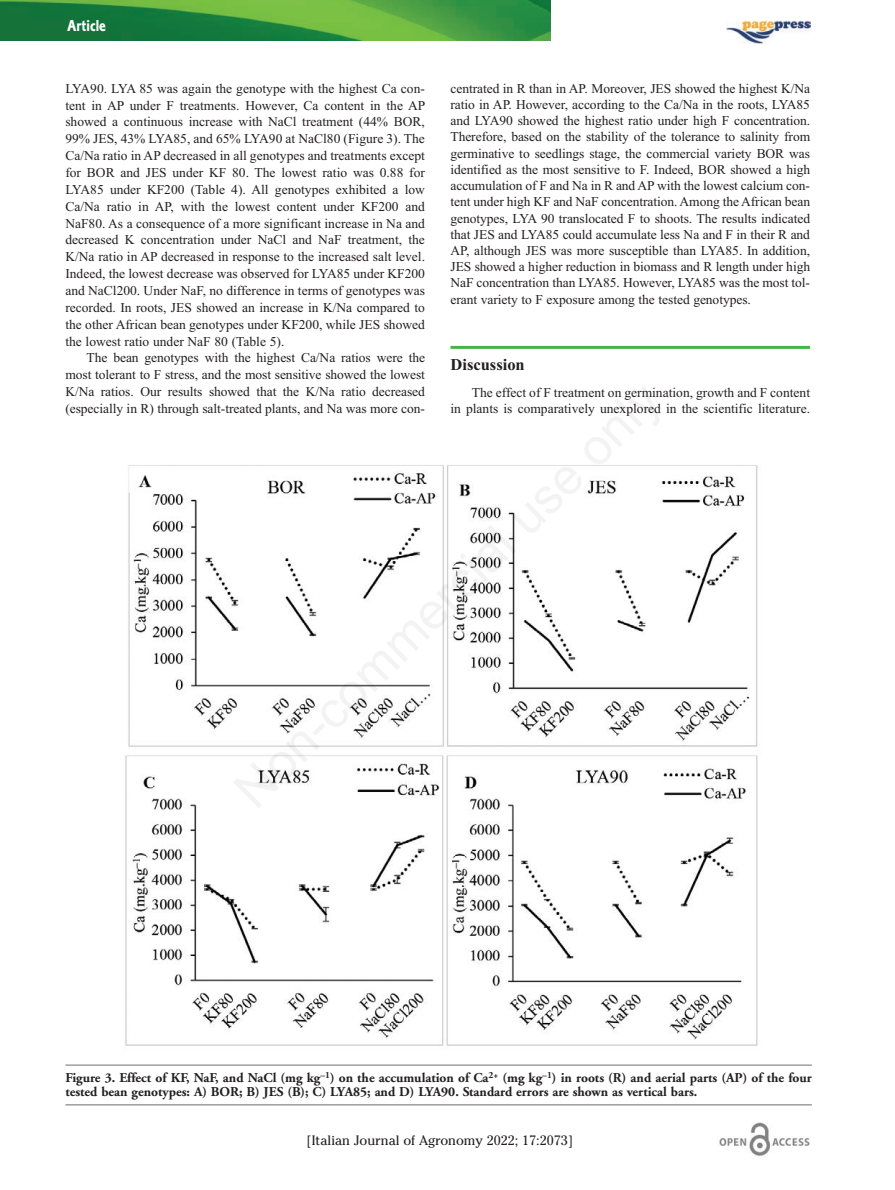
<style>
.page{position:relative;width:895px;height:1190px;background:#fff}
.page>*{position:absolute;margin:0;border:0;box-sizing:border-box;transform-origin:0 0}
.t1{font:700 16.5px "Times New Roman";color:#231f20}
.t2{font:16.5px "Corinthian Bold Condensed Plain";color:#fff}
.t3{font:13.5px/16.8px "Times New Roman";color:#231f20;text-align:justify}
.t4{font:700 13.5px/13.5px "Adobe Garamond";color:#231f20}
.t5{font:13.5px "Cheltenham";color:#231f20}
</style>
<div class="page">
<img style="left:0;top:0;width:550px;height:41px">
<hr style="left:450px;top:346px;width:359px;height:3px;background:#45b549">
<img style="left:719px;top:1122px;width:91px;height:34px">
<img style="left:726px;top:20px;width:84px;height:24px">
<img style="left:125px;top:465px;width:633px;height:581px">
<hr style="left:65px;top:1064px;width:746px;height:1px;background:#6c6d70">
<hr style="left:65px;top:1104px;width:746px;height:1px;background:#6c6d70">
<p class="t2" style="left:67px;top:20px;width:40px">Article</p>
<p class="t3" style="left:65px;top:80px;width:361px">LYA90. LYA 85 was again the genotype with the highest Ca con&shy;tent in AP under F treatments. However, Ca content in the AP showed a continuous increase with NaCl treatment (44% BOR, 99% JES, 43% LYA85, and 65% LYA90 at NaCl80 (Figure 3). The Ca/Na ratio in AP decreased in all genotypes and treatments except for BOR and JES under KF 80. The lowest ratio was 0.88 for LYA85 under KF200 (Table 4). All genotypes exhibited a low Ca/Na ratio in AP, with the lowest content under KF200 and NaF80. As a consequence of a more significant increase in Na and decreased K concentration under NaCl and NaF treatment, the K/Na ratio in AP decreased in response to the increased salt level.<br>Indeed, the lowest decrease was observed for LYA85 under KF200 and NaCl200. Under NaF, no difference in terms of genotypes was recorded. In roots, JES showed an increase in K/Na compared to the other African bean genotypes under KF200, while JES showed the lowest ratio under NaF 80 (Table 5).</p>
<p class="t3" style="left:65px;top:349px;width:361px;text-indent:21px">The bean genotypes with the highest Ca/Na ratios were the most tolerant to F stress, and the most sensitive showed the lowest K/Na ratios. Our results showed that the K/Na ratio decreased (especially in R) through salt-treated plants, and Na was more con-</p>
<p class="t3" style="left:450px;top:80px;width:361px;line-height:16.2px">centrated in R than in AP. Moreover, JES showed the highest K/Na ratio in AP. However, according to the Ca/Na in the roots, LYA85 and LYA90 showed the highest ratio under high F concentration.<br>Therefore, based on the stability of the tolerance to salinity from germinative to seedlings stage, the commercial variety BOR was identified as the most sensitive to F. Indeed, BOR showed a high accumulation of F and Na in R and AP with the lowest calcium con&shy;tent under high KF and NaF concentration. Among the African bean genotypes, LYA 90 translocated F to shoots. The results indicated that JES and LYA85 could accumulate less Na and F in their R and AP, although JES was more susceptible than LYA85. In addition, JES showed a higher reduction in biomass and R length under high NaF concentration than LYA85. However, LYA85 was the most tol&shy;erant variety to F exposure among the tested genotypes.</p>
<p class="t1" style="left:450px;top:355px;width:76px">Discussion</p>
<p class="t3" style="left:450px;top:384px;width:361px;line-height:16.2px;text-align:right">The effect of F treatment on germination, growth and F content<br>in plants is comparatively unexplored in the scientific literature.</p>
<p class="t4" style="left:65px;top:1072px;width:747px">Figure 3. Effect of KF, NaF, and NaCl (mg kg<sup>–1</sup>) on the accumulation of Ca<sup>2+</sup> (mg kg<sup>–1</sup>) in roots (R) and aerial parts (AP) of the four tested bean genotypes: A) BOR; B) JES (B); C) LYA85; and D) LYA90. Standard errors are shown as vertical bars.</p>
<p class="t5" style="left:306px;top:1132px;width:268px">[Italian Journal of Agronomy 2022; 17:2073]</p>
</div>
